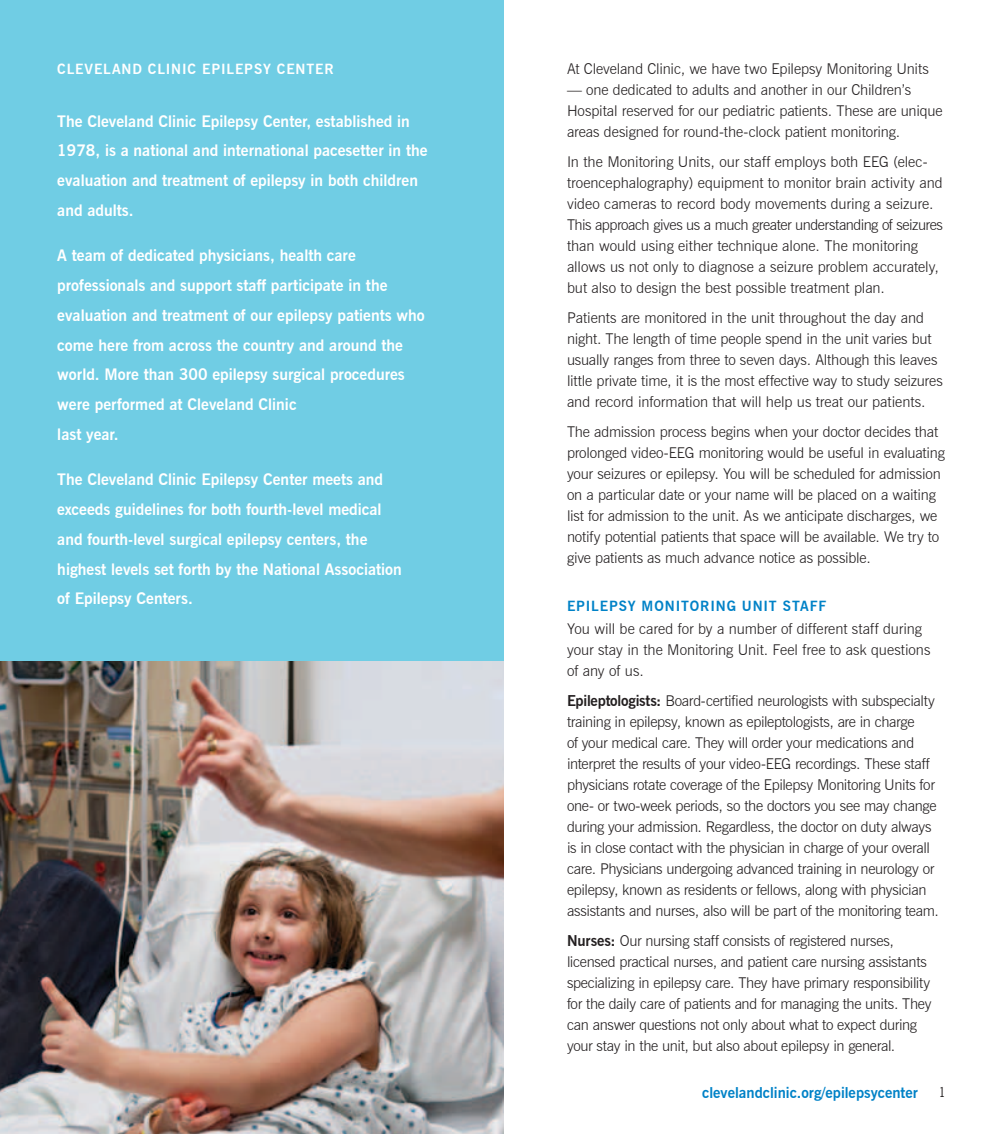
<style>
.page{position:relative;width:1008px;height:1134px;background:#fff}
.page>*{position:absolute;margin:0;border:0;box-sizing:border-box;transform-origin:0 0}
.t1{font:700 15.75px/29.8px "News Gothic BT";color:#fff}
.t2{font:300 14.88px/21px "News Gothic BT";letter-spacing:-.01em;color:#231f20}
.t3{font:700 14.88px "News Gothic BT";color:#0082c7}
.t4{font:700 14px "News Gothic BT";letter-spacing:.06em;color:#fff}
.t5{font:700 14px "News Gothic BT";letter-spacing:.06em;color:#0082c7}
.t6{font:condensed 14px "News Gothic BT";color:#231f20}
.s1{font-weight:700}
</style>
<div class="page">
<div style="left:0;top:0;width:504px;height:1134px;background:#70cde4"></div>
<img style="left:0;top:662px;width:504px;height:472px">
<p class="t4" style="left:57px;top:60px;width:278px">Cleveland Clinic Epilepsy Center</p>
<p class="t1" style="left:57px;top:106px;width:372px">The Cleveland Clinic Epilepsy Center, established in 1978, is a national and international pacesetter in the evaluation and treatment of epilepsy in both children and adults.</p>
<p class="t1" style="left:57px;top:241px;width:369px">A team of dedicated physicians, health care professionals and support staff participate in the evaluation and treatment of our epilepsy patients who come here from across the country and around the world. More than 300 epilepsy surgical procedures were performed at Cleveland Clinic<br>last year.</p>
<p class="t1" style="left:57px;top:465px;width:346px">The Cleveland Clinic Epilepsy Center meets and exceeds guidelines for both fourth-level medical and fourth-level surgical epilepsy centers, the highest levels set forth by the National Association of Epilepsy Centers.</p>
<p class="t2" style="left:567px;top:58px;width:363px">At Cleveland Clinic, we have two Epilepsy Monitoring Units</p>
<p class="t2" style="left:567px;top:79px;width:377px">— one dedicated to adults and another in our Children’s<br>Hospital reserved for our pediatric patients. These are unique areas designed for round-the-clock patient monitoring.</p>
<p class="t2" style="left:567px;top:151px;width:378px">In the Monitoring Units, our staff employs both EEG (elec&shy;troencephalography) equipment to monitor brain activity and video cameras to record body movements during a seizure.<br>This approach gives us a much greater understanding of seizures than would using either technique alone. The monitoring allows us not only to diagnose a seizure problem accurately, but also to design the best possible treatment plan.</p>
<p class="t2" style="left:567px;top:307px;width:377px">Patients are monitored in the unit throughout the day and night. The length of time people spend in the unit varies but usually ranges from three to seven days. Although this leaves little private time, it is the most effective way to study seizures and record information that will help us treat our patients.</p>
<p class="t2" style="left:567px;top:421px;width:379px">The admission process begins when your doctor decides that prolonged video-EEG monitoring would be useful in evaluating your seizures or epilepsy. You will be scheduled for admission on a particular date or your name will be placed on a waiting list for admission to the unit. As we anticipate discharges, we notify potential patients that space will be available. We try to give patients as much advance notice as possible.</p>
<p class="t5" style="left:567px;top:597px;width:261px">Epilepsy Monitoring Unit Staff</p>
<p class="t2" style="left:567px;top:619px;width:365px">You will be cared for by a number of different staff during your stay in the Monitoring Unit. Feel free to ask questions of any of us.</p>
<p class="t2" style="left:567px;top:690px;width:374px"><span class="s1">Epileptologists:</span> Board-certified neurologists with subspecialty training in epilepsy, known as epileptologists, are in charge<br>of your medical care. They will order your medications and interpret the results of your video-EEG recordings. These staff physicians rotate coverage of the Epilepsy Monitoring Units for one- or two-week periods, so the doctors you see may change during your admission. Regardless, the doctor on duty always is in close contact with the physician in charge of your overall care. Physicians undergoing advanced training in neurology or epilepsy, known as residents or fellows, along with physician assistants and nurses, also will be part of the monitoring team.</p>
<p class="t2" style="left:567px;top:930px;width:366px"><span class="s1">N urses:</span> Our nursing staff consists of registered nurses, licensed practical nurses, and patient care nursing assistants specializing in epilepsy care. They have primary responsibility for the daily care of patients and for managing the units. They can answer questions not only about what to expect during your stay in the unit, but also about epilepsy in general.</p>
<p class="t3" style="left:702px;top:1084px;width:217px">clevelandclinic.org/epilepsycenter</p>
<p class="t6" style="left:939px;top:1084px;width:7px">1</p>
</div>
